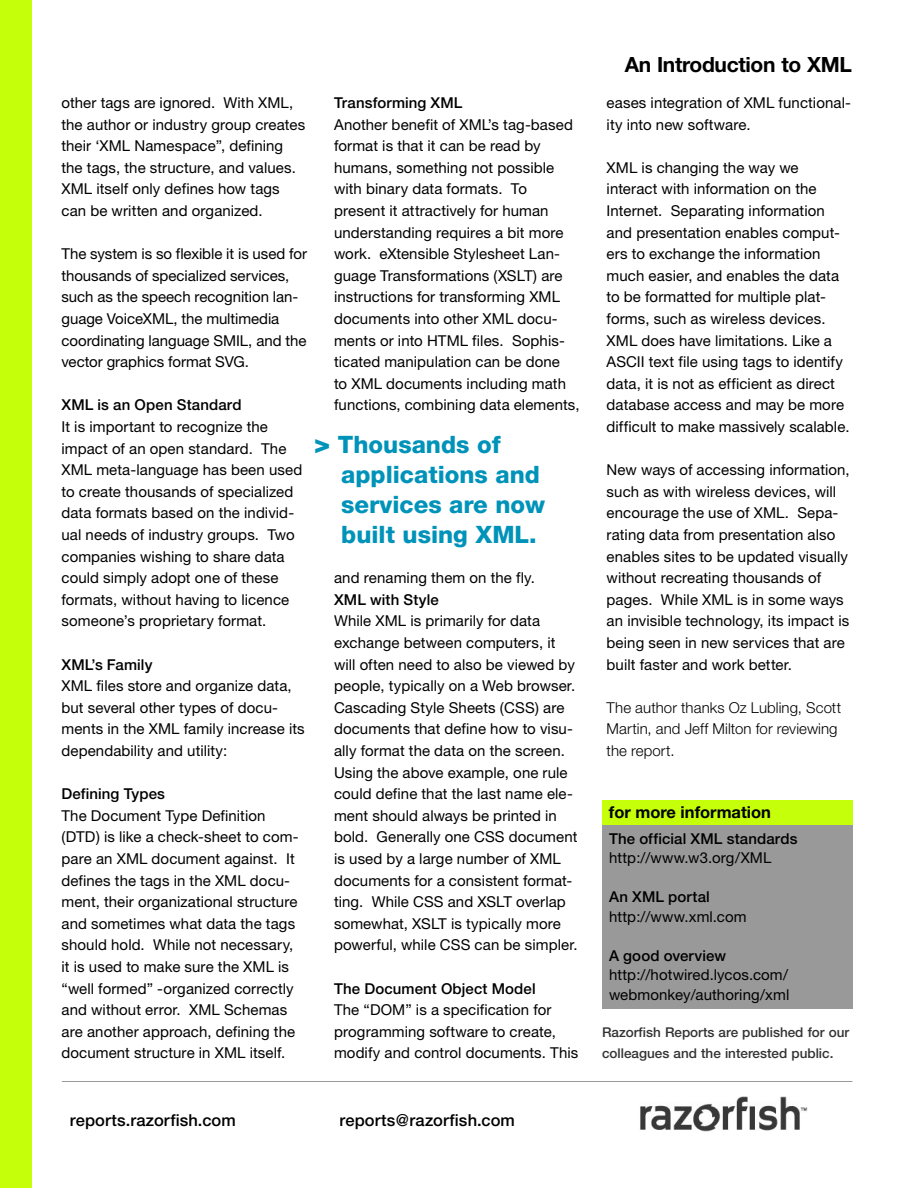
<style>
.page{position:relative;width:918px;height:1188px;background:#fff}
.page>*{position:absolute;margin:0;border:0;box-sizing:border-box;transform-origin:0 0}
.t1{font:800 24px/30px "Helvetica Neue";color:#0093b9}
.t2{font:700 21px "Helvetica Neue";letter-spacing:-.015em;color:#000}
.t3{font:500 16.5px "Helvetica Neue";letter-spacing:.005em;color:#000}
.t4{font:700 16.5px "Helvetica Neue";color:#000}
.t5{font:15px/21.6px "Helvetica Neue";letter-spacing:.005em;color:#000}
.t6{font:300 15px/21.6px "Helvetica Neue";letter-spacing:.005em;color:#000}
.t7{font:500 15px/19.5px "Helvetica Neue";letter-spacing:.01em;color:#000}
.t8{font:500 13.5px/21.6px "Helvetica Neue";color:#333}
.s1{font-weight:500}
.s2{font-size:27px}
.s3{font-weight:400}
</style>
<div class="page">
<div style="left:602px;top:800px;width:250px;height:25px;background:#c5ff0a"></div>
<div style="left:0;top:0;width:31px;height:1188px;background:#c5ff0a"></div>
<hr style="left:62px;top:1081px;width:790px;height:1px;background:#999">
<div style="left:602px;top:825px;width:250px;height:184px;background:#999"></div>
<img style="left:640px;top:1096px;width:167px;height:36px">
<p class="t5" style="left:62px;top:92px;width:245px">other tags are ignored. With XML, the author or industry group creates their ‘XML Namespace”, defining the tags, the structure, and values.<br>XML itself only defines how tags can be written and organized.</p>
<p class="t5" style="left:62px;top:243px;width:247px">The system is so flexible it is used for thousands of specialized services, such as the speech recognition lan&shy;guage VoiceXML, the multimedia coordinating language SMIL, and the vector graphics format SVG.</p>
<p class="t5" style="left:62px;top:394px;width:242px"><span class="s1">XML is an Open Standard<br></span>It is important to recognize the impact of an open standard. The<br>XML meta-language has been used to create thousands of specialized data formats based on the individ&shy;ual needs of industry groups. Two companies wishing to share data could simply adopt one of these formats, without having to licence someone’s proprietary format.</p>
<p class="t5" style="left:62px;top:653px;width:245px"><span class="s1">XML’s Family<br></span>XML files store and organize data, but several other types of docu&shy;ments in the XML family increase its dependability and utility:</p>
<p class="t5" style="left:62px;top:783px;width:239px"><span class="s1">Defining Types<br></span>The Document Type Definition (DTD) is like a check-sheet to com&shy;pare an XML document against. It defines the tags in the XML docu&shy;ment, their organizational structure and sometimes what data the tags should hold. While not necessary, it is used to make sure the XML is “well formed” -organized correctly and without error. XML Schemas are another approach, defining the document structure in XML itself.</p>
<p class="t5" style="left:334px;top:92px;width:247px"><span class="s1">Transforming XML<br></span>Another benefit of XML’s tag-based format is that it can be read by humans, something not possible with binary data formats. To present it attractively for human understanding requires a bit more work. eXtensible Stylesheet Lan&shy;guage Transformations (XSLT) are instructions for transforming XML documents into other XML docu&shy;ments or into HTML files. Sophis&shy;ticated manipulation can be done<br>to XML documents including math functions, combining data elements,</p>
<p class="t1" style="left:341px;top:429px;width:206px;text-indent:-27px"><span class="s2">&gt;</span> Thousands of applications and services are now built using XML.</p>
<p class="t5" style="left:334px;top:567px;width:245px">and renaming them on the fly.<br><span class="s1">XML with Style<br></span>While XML is primarily for data exchange between computers, it will often need to also be viewed by people, typically on a Web browser.<br>Cascading Style Sheets (CSS) are documents that define how to visu&shy;ally format the data on the screen.<br>Using the above example, one rule could define that the last name ele&shy;ment should always be printed in bold. Generally one CSS document is used by a large number of XML documents for a consistent format&shy;ting. While CSS and XSLT overlap somewhat, XSLT is typically more powerful, while CSS can be simpler.</p>
<p class="t5" style="left:334px;top:977px;width:246px"><span class="s1">The Document Object Model<br></span>The “DOM” is a specification for programming software to create, modify and control documents. This</p>
<p class="t3" style="left:70px;top:1110px;width:168px">reports.razorfish.com</p>
<p class="t3" style="left:340px;top:1111px;width:177px">reports@razorfish.com</p>
<p class="t2" style="left:625px;top:51px;width:229px">An Introduction to XML</p>
<p class="t5" style="left:607px;top:92px;width:246px">eases integration of XML functional&shy;ity into new software.</p>
<p class="t5" style="left:607px;top:156px;width:244px">XML is changing the way we interact with information on the Internet. Separating information and presentation enables comput&shy;ers to exchange the information much easier, and enables the data to be formatted for multiple plat&shy;forms, such as wireless devices.<br>XML does have limitations. Like a ASCII text file using tags to identify data, it is not as efficient as direct database access and may be more difficult to make massively scalable.</p>
<p class="t5" style="left:607px;top:459px;width:245px">New ways of accessing information, such as with wireless devices, will encourage the use of XML. Sepa&shy;rating data from presentation also enables sites to be updated visually without recreating thousands of pages. While XML is in some ways an invisible technology, its impact is being seen in new services that are built faster and work better.</p>
<p class="t6" style="left:607px;top:696px;width:236px">The author thanks Oz Lubling, Scott<br>Martin, and Jeff Milton for reviewing the report.</p>
<p class="t4" style="left:609px;top:802px;width:164px">for more information</p>
<p class="t7" style="left:609px;top:828px;width:190px">The official XML standards <span class="s3">http://www.w3.org/XML</span></p>
<p class="t5" style="left:609px;top:887px;width:139px;line-height:19.5px"><span class="s1">An XML portal </span>http://www.xml.com</p>
<p class="t5" style="left:609px;top:945px;width:182px;line-height:19.5px"><span class="s1">A good overview </span>http://hotwired.lycos.com/ webmonkey/authoring/xml</p>
<p class="t8" style="left:602px;top:1021px;width:249px">Razorfish Reports are published for our colleagues and the interested public.</p>
</div>
